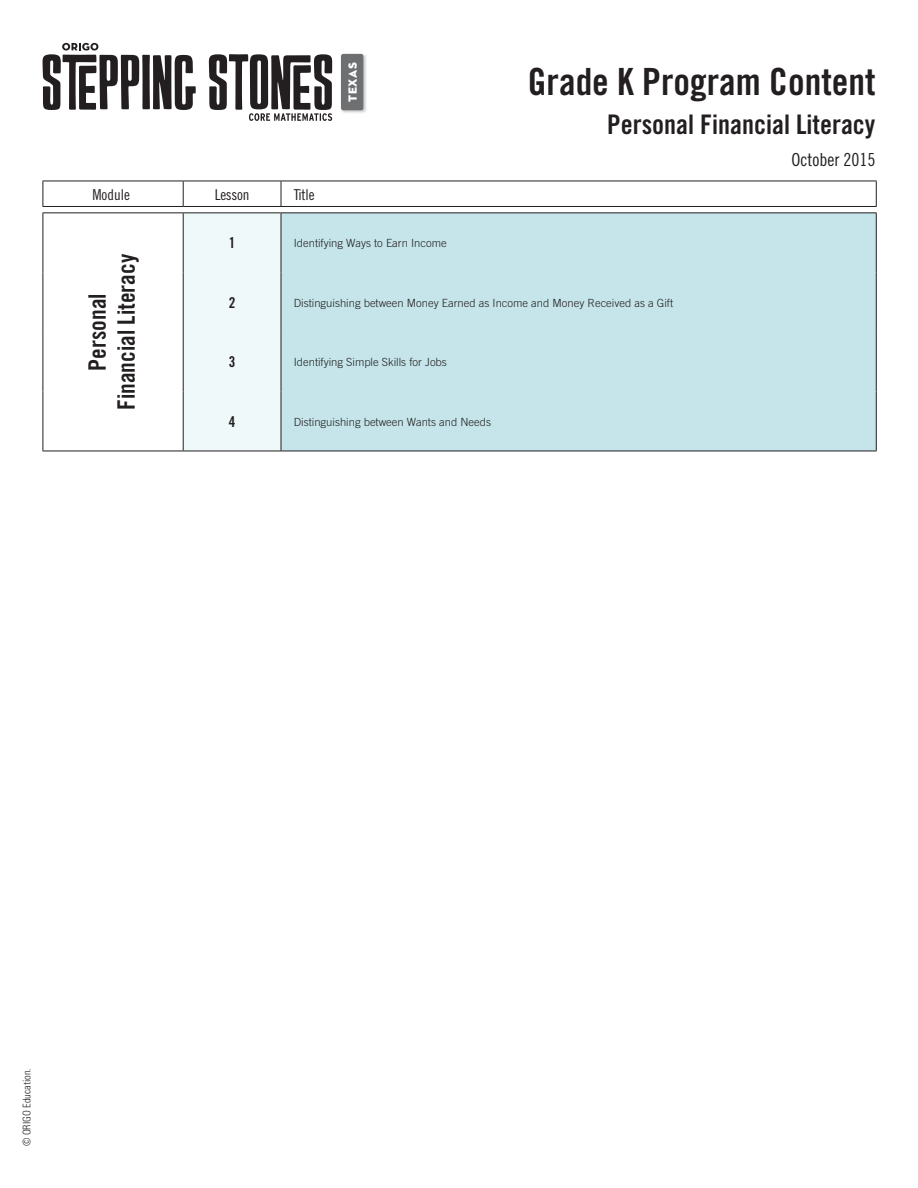
<style>
.page{position:relative;width:918px;height:1188px;background:#fff}
.page>*{position:absolute;margin:0;border:0;box-sizing:border-box;transform-origin:0 0}
.t1{font:37.5px "Trade Gothic Bold Cond Twenty";color:#231f20}
.t2{font:27px "Trade Gothic Bold Cond Twenty";color:#231f20}
.t3{font:24px/28.8px "Trade Gothic Bold Cond Twenty";color:#231f20;text-align:center}
.t4{font:18px "Trade Gothic Cond Eighteen";color:#231f20}
.t5{font:15px "Trade Gothic Cond Eighteen";letter-spacing:-.015em;color:#231f20}
.t6{font:15px "Trade Gothic Bold Cond Twenty";color:#231f20}
.t7{font:12px "Neutraface 2 Display Titling";letter-spacing:.035em;color:#fff}
.t8{font:300 11.25px "Trade Gothic";color:#231f20}
.t9{font:300 condensed 10.5px "Univers";color:#231f20}
</style>
<div class="page">
<div style="left:184px;top:213px;width:97px;height:238px;background:#f0f9f9"></div>
<div style="left:282px;top:213px;width:594px;height:238px;background:#c5e5ea"></div>
<hr style="left:43px;top:181px;width:140px;height:1px;background:#231f20">
<svg style="left:43px;top:181px;width:1px;height:25px"></svg>
<hr style="left:43px;top:206px;width:140px;height:1px;background:#231f20">
<hr style="left:43px;top:212px;width:140px;height:1px;background:#231f20">
<hr style="left:43px;top:213px;width:1px;height:59px;background:#231f20">
<hr style="left:43px;top:272px;width:1px;height:60px;background:#231f20">
<hr style="left:43px;top:332px;width:1px;height:59px;background:#231f20">
<hr style="left:43px;top:391px;width:1px;height:60px;background:#231f20">
<hr style="left:43px;top:451px;width:140px;height:1px;background:#231f20">
<hr style="left:183px;top:181px;width:98px;height:1px;background:#231f20">
<hr style="left:183px;top:206px;width:98px;height:1px;background:#231f20">
<hr style="left:183px;top:212px;width:98px;height:1px;background:#231f20">
<svg style="left:183px;top:181px;width:1px;height:25px"></svg>
<hr style="left:183px;top:213px;width:1px;height:59px;background:#231f20">
<hr style="left:183px;top:272px;width:1px;height:60px;background:#231f20">
<hr style="left:183px;top:332px;width:1px;height:59px;background:#231f20">
<hr style="left:183px;top:391px;width:1px;height:60px;background:#231f20">
<svg style="left:876px;top:182px;width:1px;height:24px"></svg>
<hr style="left:183px;top:451px;width:98px;height:1px;background:#231f20">
<hr style="left:281px;top:181px;width:596px;height:1px;background:#231f20">
<hr style="left:281px;top:206px;width:596px;height:1px;background:#231f20">
<svg style="left:281px;top:181px;width:1px;height:25px"></svg>
<hr style="left:281px;top:213px;width:1px;height:59px;background:#231f20">
<hr style="left:281px;top:272px;width:1px;height:60px;background:#231f20">
<hr style="left:281px;top:332px;width:1px;height:59px;background:#231f20">
<hr style="left:281px;top:391px;width:1px;height:60px;background:#231f20">
<hr style="left:876px;top:213px;width:1px;height:59px;background:#231f20">
<hr style="left:876px;top:272px;width:1px;height:60px;background:#231f20">
<hr style="left:876px;top:332px;width:1px;height:59px;background:#231f20">
<hr style="left:876px;top:391px;width:1px;height:60px;background:#231f20">
<hr style="left:281px;top:212px;width:596px;height:1px;background:#231f20">
<hr style="left:281px;top:451px;width:596px;height:1px;background:#231f20">
<svg style="left:43px;top:43px;width:153px;height:67px"></svg>
<svg style="left:209px;top:54px;width:123px;height:67px"></svg>
<div style="left:340px;top:53px;width:27px;height:61px;background:#231f20;opacity:.25"></div>
<div style="left:341px;top:54px;width:22px;height:56px;background:#6d6f71;border-radius:2px"></div>
<p class="t7" style="left:345px;top:102px;width:41px;rotate:-90deg">TEXAS</p>
<h3 class="t5" style="left:92px;top:185px;width:39px">Module</h3>
<h3 class="t5" style="left:215px;top:185px;width:36px">Lesson</h3>
<h3 class="t5" style="left:294px;top:185px;width:22px">Title</h3>
<h3 class="t6" style="left:229px;top:234px;width:8px">1</h3>
<p class="t8" style="left:294px;top:236px;width:154px">Identifying Ways to Earn Income</p>
<h1 class="t1" style="left:528px;top:59px;width:349px">Grade K Program Content</h1>
<h2 class="t2" style="left:607px;top:108px;width:270px">Personal Financial Literacy</h2>
<h3 class="t4" style="left:792px;top:149px;width:85px">October 2015</h3>
<h3 class="t3" style="left:83px;top:410px;width:157px;rotate:-90deg">Personal<br>Financial Literacy</h3>
<h3 class="t6" style="left:229px;top:293px;width:8px">2</h3>
<p class="t8" style="left:294px;top:296px;width:381px">Distinguishing between Money Earned as Income and Money Received as a Gift</p>
<h3 class="t6" style="left:229px;top:353px;width:8px">3</h3>
<p class="t8" style="left:294px;top:355px;width:155px">Identifying Simple Skills for Jobs</p>
<h3 class="t6" style="left:229px;top:412px;width:8px">4</h3>
<p class="t8" style="left:294px;top:415px;width:199px">Distinguishing between Wants and Needs</p>
<p class="t9" style="left:20px;top:1146px;width:79px;rotate:-90deg">© ORIGO Education.</p>
</div>
